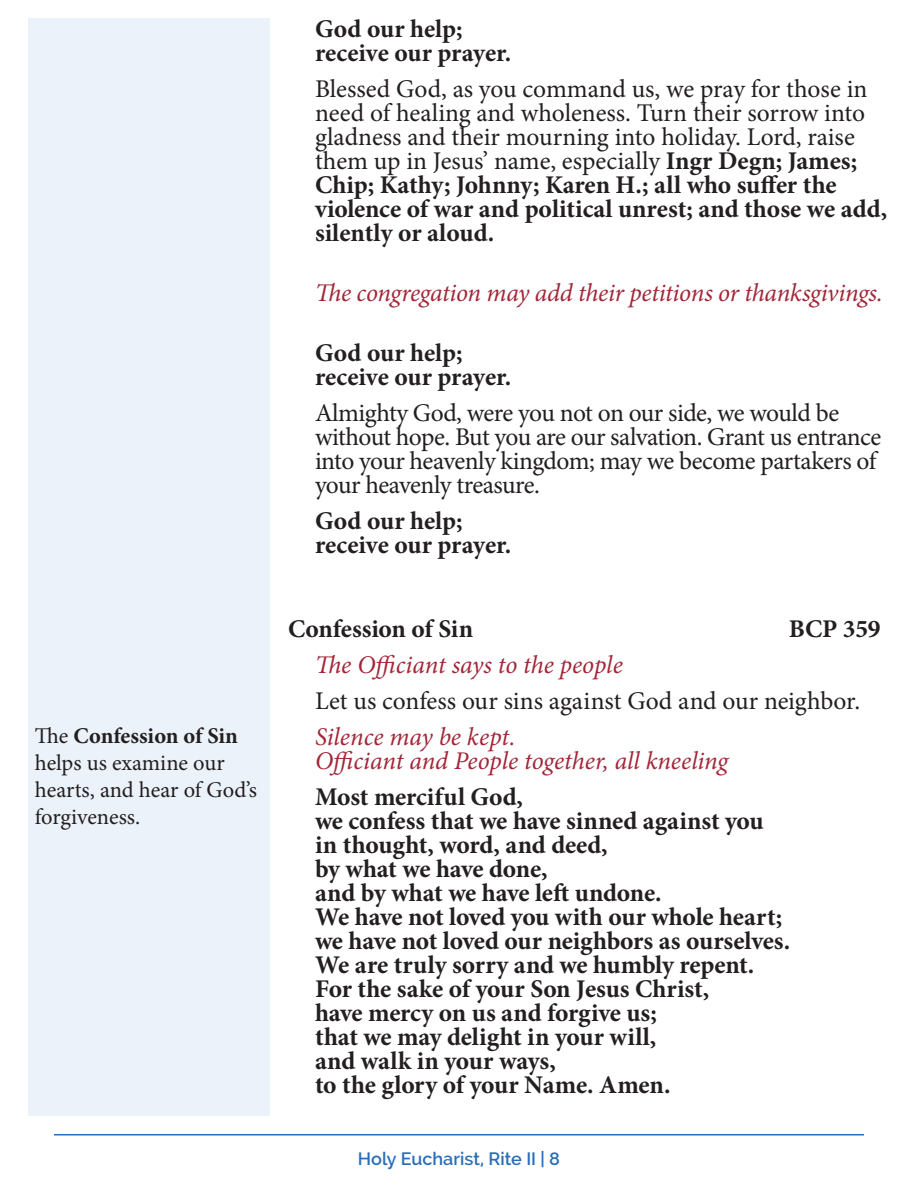
<style>
.page{position:relative;width:918px;height:1188px;background:#fff}
.page>*{position:absolute;margin:0;border:0;box-sizing:border-box;transform-origin:0 0}
.People{font:25.5px/24px "Minion Pro";letter-spacing:-.01em;color:#231f20}
.Rubric{font:700 25.5px/24px "Minion Pro";letter-spacing:-.015em;color:#231f20}
.Rubric-2{font:italic 25.5px "Minion Pro";letter-spacing:-.005em;color:#a32638}
.People-2{font:700 25.5px/24px "Minion Pro";letter-spacing:-.005em;color:#231f20}
.t1{font:22.5px/27px "Minion Pro";letter-spacing:-.005em;color:#231f20}
.t2{font:600 18px "Raleway";color:#296eb7}
.s1{font-weight:700}
</style>
<div class="page">
<hr style="left:54px;top:1134px;width:810px;height:2px;background:#296eb7">
<div style="left:28px;top:18px;width:242px;height:1098px;background:#ebf2f9"></div>
<p class="t1" style="left:35px;top:723px;width:224px">The <span class="s1">Confession of Sin </span>helps us examine our hearts, and hear of God’s forgiveness.</p>
<p class="People-2" style="left:315px;top:16px;width:198px">God our help; receive our prayer.</p>
<p class="People" style="left:315px;top:77px;width:574px">Blessed God, as you command us, we pray for those in need of healing and wholeness. Turn their sorrow into gladness and their mourning into holiday. Lord, raise them up in Jesus’ name, especially <span class="s1">Ingr Degn; James; Chip; Kathy; Johnny; Karen H.; all who suffer the violence of war and political unrest; and those we add, silently or aloud.</span></p>
<p class="Rubric-2" style="left:315px;top:275px;width:569px">The congregation may add their petitions or thanksgivings.</p>
<p class="People-2" style="left:315px;top:340px;width:198px">God our help; receive our prayer.</p>
<p class="People" style="left:315px;top:401px;width:568px">Almighty God, were you not on our side, we would be without hope. But you are our salvation. Grant us entrance into your heavenly kingdom; may we become partakers of your heavenly treasure.</p>
<p class="People-2" style="left:315px;top:508px;width:198px">God our help; receive our prayer.</p>
<p class="People-2" style="left:288px;top:616px;width:187px">Confession of Sin</p>
<p class="People-2" style="left:789px;top:616px;width:93px">BCP 359</p>
<p class="Rubric-2" style="left:315px;top:647px;width:309px">The Officiant says to the people</p>
<p class="People" style="left:315px;top:689px;width:547px">Let us confess our sins against God and our neighbor.</p>
<p class="Rubric-2" style="left:315px;top:719px;width:202px">Silence may be kept.</p>
<p class="Rubric-2" style="left:315px;top:743px;width:415px">Officiant and People together, all kneeling</p>
<p class="Rubric" style="left:315px;top:784px;width:477px">Most merciful God,<br>we confess that we have sinned against you in thought, word, and deed,<br>by what we have done,<br>and by what we have left undone.<br>We have not loved you with our whole heart; we have not loved our neighbors as ourselves.<br>We are truly sorry and we humbly repent.<br>For the sake of your Son Jesus Christ,<br>have mercy on us and forgive us;<br>that we may delight in your will,<br>and walk in your ways,<br>to the glory of your Name. Amen.</p>
<p class="t2" style="left:358px;top:1149px;width:204px">Holy Eucharist, Rite II | 8</p>
</div>
